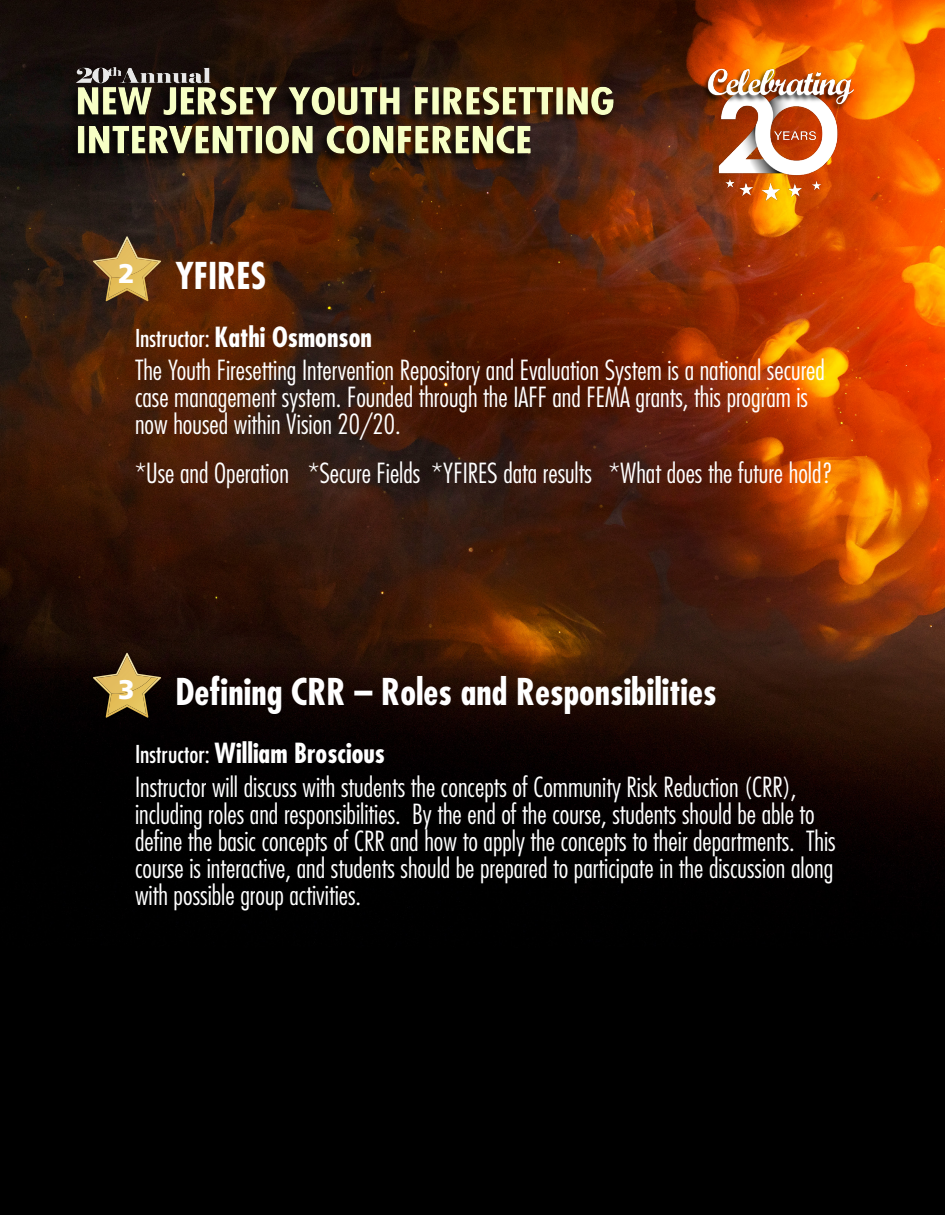
<style>
.page{position:relative;width:945px;height:1215px;background:#fff}
.page>*{position:absolute;margin:0;border:0;box-sizing:border-box;transform-origin:0 0}
.CourseHeader{font:700 condensed 36px "Futura Std";color:#fff}
.Course_Desc{font:300 condensed 27px/27px "Futura Std";color:#fff}
.Instructor{font:700 condensed 27px "Futura Std";color:#fff}
.t1{font:800 27px "Articulate";color:#fff}
.s1{font-weight:400;font-size:24px}
</style>
<div class="page">
<img style="left:0;top:0;width:945px;height:1215px">
<img style="left:701px;top:68px;width:154px;height:133px">
<img style="left:68px;top:68px;width:547px;height:97px">
<svg style="left:93px;top:236px;width:68px;height:65px;background:#77562a"></svg>
<img style="left:96px;top:239px;width:56px;height:38px">
<svg style="left:93px;top:653px;width:68px;height:65px;background:#524220"></svg>
<img style="left:96px;top:656px;width:56px;height:38px">
<p class="t1" style="left:118px;top:257px;width:18px">2</p>
<p class="CourseHeader" style="left:175px;top:253px;width:92px">YFIRES</p>
<p class="Instructor" style="left:135px;top:320px;width:238px"><span class="s1">Instructor:</span> Kathi Osmonson</p>
<p class="Course_Desc" style="left:135px;top:357px;width:691px">The Youth Firesetting Intervention Repository and Evaluation System is a national secured case management system. Founded through the IAFF and FEMA grants, this program is now housed within Vision 20/20.</p>
<p class="Course_Desc" style="left:135px;top:460px;width:700px">*Use and Operation *Secure Fields *YFIRES data results *What does the future hold?</p>
<p class="t1" style="left:118px;top:673px;width:18px">3</p>
<p class="CourseHeader" style="left:175px;top:670px;width:543px">Defining CRR – Roles and Responsibilities</p>
<p class="Instructor" style="left:135px;top:736px;width:252px"><span class="s1">Instructor:</span> William Broscious</p>
<p class="Course_Desc" style="left:135px;top:773px;width:702px">Instructor will discuss with students the concepts of Community Risk Reduction (CRR), including roles and responsibilities. By the end of the course, students should be able to define the basic concepts of CRR and how to apply the concepts to their departments. This course is interactive, and students should be prepared to participate in the discussion along with possible group activities.</p>
</div>
